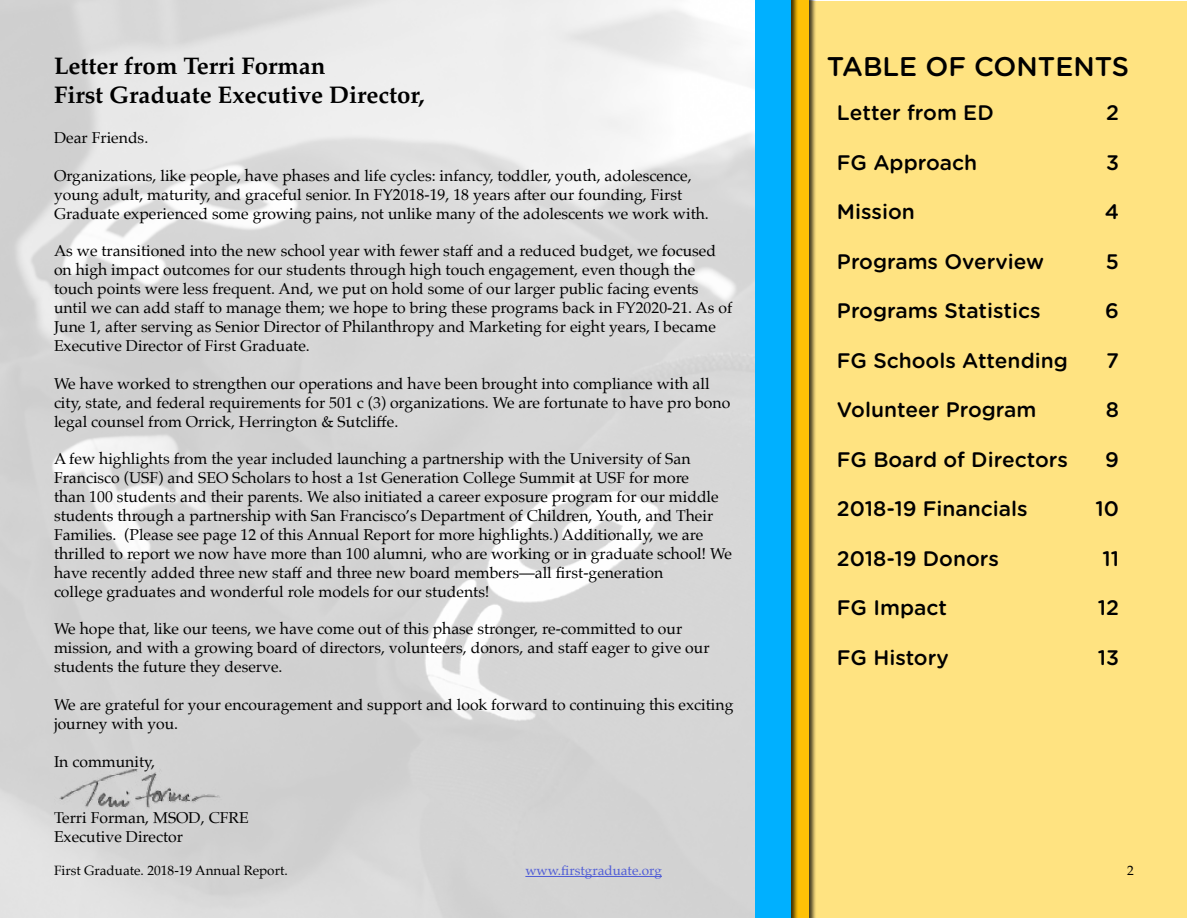
<style>
.page{position:relative;width:1188px;height:918px;background:#fff}
.page>*{position:absolute;margin:0;border:0;box-sizing:border-box;transform-origin:0 0}
.t1{font:500 27px "Gotham Rounded";color:#000}
.t2{font:700 24px/28.8px "Palatino";color:#000}
.t3{font:500 21px "Gotham Rounded";color:#000}
.t4{font:15.75px/18.9px "Palatino";color:#000}
.t5{font:13.5px "Palatino";color:#000}
.t6{font:13.5px "Palatino";color:#4f5cd6}
</style>
<div class="page">
<div style="left:793px;top:1px;width:394px;height:916px;background:#ffe381"></div>
<div style="left:773px;top:0;width:44px;height:918px;background:#000;opacity:.75"></div>
<div style="left:773px;top:0;width:36px;height:918px;background:#ffc107"></div>
<div style="left:755px;top:0;width:44px;height:918px;background:#000;opacity:.75"></div>
<div style="left:755px;top:0;width:36px;height:918px;background:#00b0ff"></div>
<img style="left:54px;top:760px;width:168px;height:62px">
<hr style="left:525px;top:876px;width:137px;height:1px;background:#4f5cd6">
<h2 class="t2" style="left:54px;top:51px;width:372px">Letter from Terri Forman<br>First Graduate Executive Director,</h2>
<p class="t4" style="left:54px;top:128px;width:96px">Dear Friends.</p>
<p class="t4" style="left:54px;top:166px;width:656px">Organizations, like people, have phases and life cycles: infancy, toddler, youth, adolescence, young adult, maturity, and graceful senior. In FY2018-19, 18 years after our founding, First<br>Graduate experienced some growing pains, not unlike many of the adolescents we work with.</p>
<p class="t4" style="left:54px;top:242px;width:680px">As we transitioned into the new school year with fewer staff and a reduced budget, we focused on high impact outcomes for our students through high touch engagement, even though the touch points were less frequent. And, we put on hold some of our larger public facing events until we can add staff to manage them; we hope to bring these programs back in FY2020-21. As of June 1, after serving as Senior Director of Philanthropy and Marketing for eight years, I became Executive Director of First Graduate.</p>
<p class="t4" style="left:54px;top:374px;width:678px">We have worked to strengthen our operations and have been brought into compliance with all city, state, and federal requirements for 501 c (3) organizations. We are fortunate to have pro bono legal counsel from Orrick, Herrington &amp; Sutcliffe.</p>
<p class="t4" style="left:54px;top:449px;width:680px">A few highlights from the year included launching a partnership with the University of San Francisco (USF) and SEO Scholars to host a 1st Generation College Summit at USF for more<br>than 100 students and their parents. We also initiated a career exposure program for our middle students through a partnership with San Francisco’s Department of Children, Youth, and Their Families. (Please see page 12 of this Annual Report for more highlights.) Additionally, we are thrilled to report we now have more than 100 alumni, who are working or in graduate school! We have recently added three new staff and three new board members—all first-generation<br>college graduates and wonderful role models for our students!</p>
<p class="t4" style="left:54px;top:620px;width:657px">We hope that, like our teens, we have come out of this phase stronger, re-committed to our mission, and with a growing board of directors, volunteers, donors, and staff eager to give our students the future they deserve.</p>
<p class="t4" style="left:54px;top:695px;width:681px">We are grateful for your encouragement and support and look forward to continuing this exciting journey with you.</p>
<p class="t4" style="left:54px;top:752px;width:103px">In community,</p>
<p class="t4" style="left:54px;top:809px;width:196px">Terri Forman, MSOD, CFRE<br>Executive Director</p>
<h1 class="t1" style="left:827px;top:47px;width:304px">TABLE OF CONTENTS</h1>
<h3 class="t3" style="left:837px;top:98px;width:158px">Letter from ED</h3>
<h3 class="t3" style="left:1106px;top:98px;width:14px">2</h3>
<h3 class="t3" style="left:837px;top:147px;width:142px">FG Approach</h3>
<h3 class="t3" style="left:1106px;top:147px;width:14px">3</h3>
<h3 class="t3" style="left:837px;top:197px;width:79px">Mission</h3>
<h3 class="t3" style="left:1105px;top:197px;width:16px">4</h3>
<h3 class="t3" style="left:837px;top:246px;width:209px">Programs Overview</h3>
<h3 class="t3" style="left:1106px;top:246px;width:15px">5</h3>
<h3 class="t3" style="left:837px;top:296px;width:205px">Programs Statistics</h3>
<h3 class="t3" style="left:1105px;top:296px;width:15px">6</h3>
<h3 class="t3" style="left:837px;top:345px;width:232px">FG Schools Attending</h3>
<h3 class="t3" style="left:1106px;top:345px;width:14px">7</h3>
<h3 class="t3" style="left:837px;top:395px;width:201px">Volunteer Program</h3>
<h3 class="t3" style="left:1106px;top:395px;width:15px">8</h3>
<h3 class="t3" style="left:837px;top:444px;width:233px">FG Board of Directors</h3>
<h3 class="t3" style="left:1105px;top:444px;width:15px">9</h3>
<h3 class="t3" style="left:837px;top:494px;width:192px">2018-19 Financials</h3>
<h3 class="t3" style="left:1095px;top:494px;width:25px">10</h3>
<h3 class="t3" style="left:837px;top:543px;width:164px">2018-19 Donors</h3>
<h3 class="t3" style="left:1102px;top:543px;width:18px">11</h3>
<h3 class="t3" style="left:837px;top:593px;width:112px">FG Impact</h3>
<h3 class="t3" style="left:1098px;top:593px;width:23px">12</h3>
<h3 class="t3" style="left:837px;top:642px;width:113px">FG History</h3>
<h3 class="t3" style="left:1098px;top:642px;width:23px">13</h3>
<p class="t5" style="left:54px;top:859px;width:235px">First Graduate. 2018-19 Annual Report.</p>
<p class="t6" style="left:525px;top:859px;width:138px">www.firstgraduate.org</p>
<p class="t5" style="left:1127px;top:859px;width:8px">2</p>
</div>
